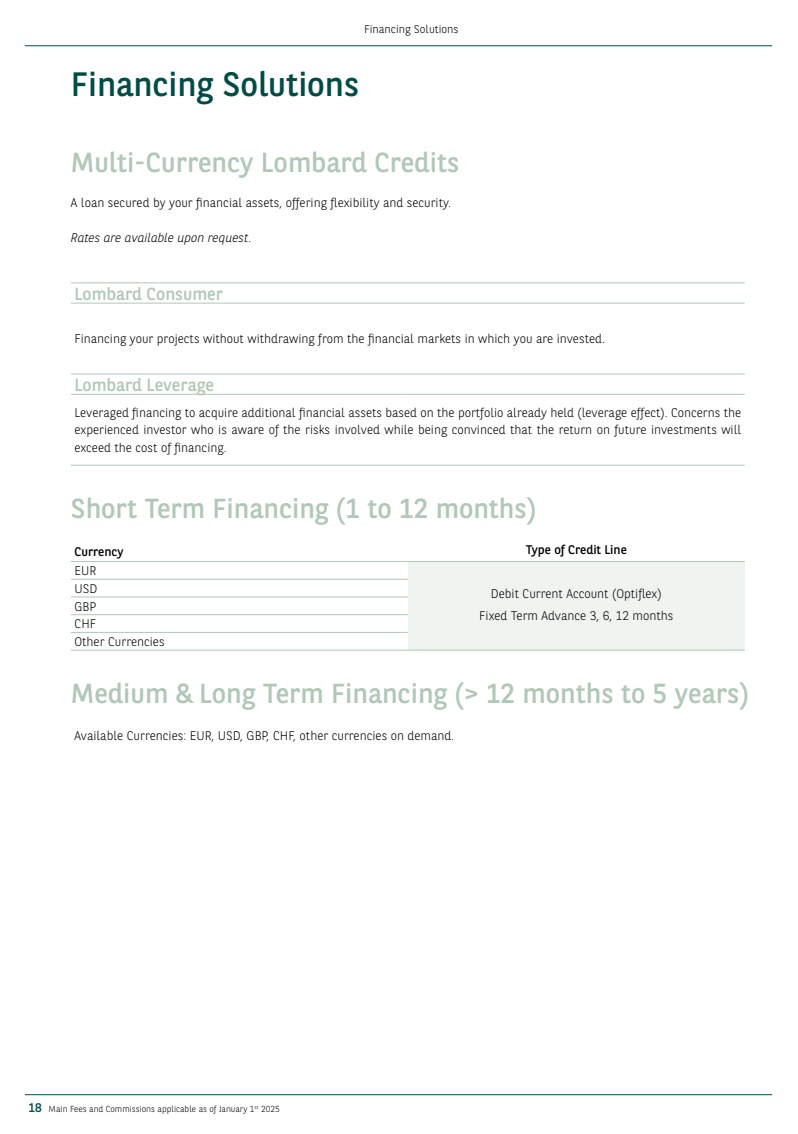
<style>
.page{position:relative;width:798px;height:1134px;background:#fff}
.page>*{position:absolute;margin:0;border:0;box-sizing:border-box;transform-origin:0 0}
.t1{font:33.75px "BNPP Sans";color:#004c45}
.t2{font:27.5px "BNPP Sans";color:#b1c7b7}
.t3{font:17.5px "BNPP Sans";color:#b1c7b7}
.t4{font:300 12.5px/17.8px "BNPP Sans";color:#000;text-align:justify}
.t5{font:italic 300 12.5px "BNPP Sans";color:#000}
.t6{font:12.5px "BNPP Sans";color:#000}
.t7{font:300 11.25px "BNPP Sans";color:#000}
.t8{font:300 8.75px "BNPP Sans";color:#000}
.s1{font-weight:400;font-size:12.5px;color:#004c45}
</style>
<div class="page">
<hr style="left:25px;top:1094px;width:746px;height:1px;background:#004c45">
<hr style="left:25px;top:45px;width:746px;height:1px;background:#004c45">
<svg style="left:71px;top:373px;width:673px;height:92px"></svg>
<hr style="left:71px;top:283px;width:336px;height:1px;background:#b1c7b7">
<hr style="left:407px;top:283px;width:337px;height:1px;background:#b1c7b7">
<hr style="left:71px;top:303px;width:336px;height:1px;background:#b1c7b7">
<hr style="left:407px;top:303px;width:337px;height:1px;background:#b1c7b7">
<hr style="left:71px;top:374px;width:336px;height:1px;background:#b1c7b7">
<hr style="left:407px;top:374px;width:337px;height:1px;background:#b1c7b7">
<hr style="left:71px;top:394px;width:336px;height:1px;background:#b1c7b7">
<hr style="left:407px;top:394px;width:337px;height:1px;background:#b1c7b7">
<hr style="left:71px;top:465px;width:336px;height:1px;background:#b1c7b7">
<hr style="left:407px;top:465px;width:337px;height:1px;background:#b1c7b7">
<svg style="left:71px;top:578px;width:336px;height:72px"></svg>
<div style="left:407px;top:561px;width:337px;height:89px;background:#eff4f1"></div>
<hr style="left:71px;top:561px;width:336px;height:1px;background:#b1c7b7">
<hr style="left:407px;top:561px;width:337px;height:1px;background:#b1c7b7">
<hr style="left:71px;top:579px;width:336px;height:1px;background:#b1c7b7">
<hr style="left:71px;top:597px;width:336px;height:1px;background:#b1c7b7">
<hr style="left:71px;top:614px;width:336px;height:1px;background:#b1c7b7">
<hr style="left:71px;top:632px;width:336px;height:1px;background:#b1c7b7">
<hr style="left:71px;top:650px;width:336px;height:1px;background:#b1c7b7">
<hr style="left:407px;top:650px;width:337px;height:1px;background:#b1c7b7">
<p class="t7" style="left:364px;top:22px;width:96px">Financing Solutions</p>
<h1 class="t1" style="left:71px;top:62px;width:289px">Financing Solutions</h1>
<h2 class="t2" style="left:71px;top:144px;width:390px">Multi-Currency Lombard Credits</h2>
<p class="t4" style="left:71px;top:193px;width:381px">A loan secured by your financial assets, offering flexibility and security.</p>
<p class="t5" style="left:71px;top:230px;width:183px">Rates are available upon request.</p>
<h3 class="t3" style="left:74px;top:282px;width:150px">Lombard Consumer</h3>
<p class="t4" style="left:74px;top:329px;width:531px">Financing your projects without withdrawing from the financial markets in which you are invested.</p>
<h3 class="t3" style="left:74px;top:373px;width:141px">Lombard Leverage</h3>
<p class="t4" style="left:74px;top:403px;width:668px">Leveraged financing to acquire additional financial assets based on the portfolio already held (leverage effect). Concerns the experienced investor who is aware of the risks involved while being convinced that the return on future investments will exceed the cost of financing.</p>
<h2 class="t2" style="left:71px;top:490px;width:466px">Short Term Financing (1 to 12 months)</h2>
<p class="t6" style="left:74px;top:543px;width:50px">Currency</p>
<p class="t6" style="left:525px;top:542px;width:102px">Type of Credit Line</p>
<p class="t4" style="left:74px;top:561px;width:23px">EUR</p>
<p class="t4" style="left:479px;top:582px;width:195px;line-height:22.1px;text-align:center">Debit Current Account (Optiflex)<br>Fixed Term Advance 3, 6, 12 months</p>
<p class="t4" style="left:74px;top:579px;width:92px;text-align:left">USD<br>GBP<br>CHF<br>Other Currencies</p>
<h2 class="t2" style="left:71px;top:675px;width:679px">Medium &amp; Long Term Financing (&gt; 12 months to 5 years)</h2>
<p class="t4" style="left:74px;top:726px;width:381px">Available Currencies: EUR, USD, GBP, CHF, other currencies on demand.</p>
<p class="t8" style="left:29px;top:1103px;width:252px"><span class="s1">18</span> Main Fees and Commissions applicable as of January 1<sup>st</sup> 2025</p>
</div>
